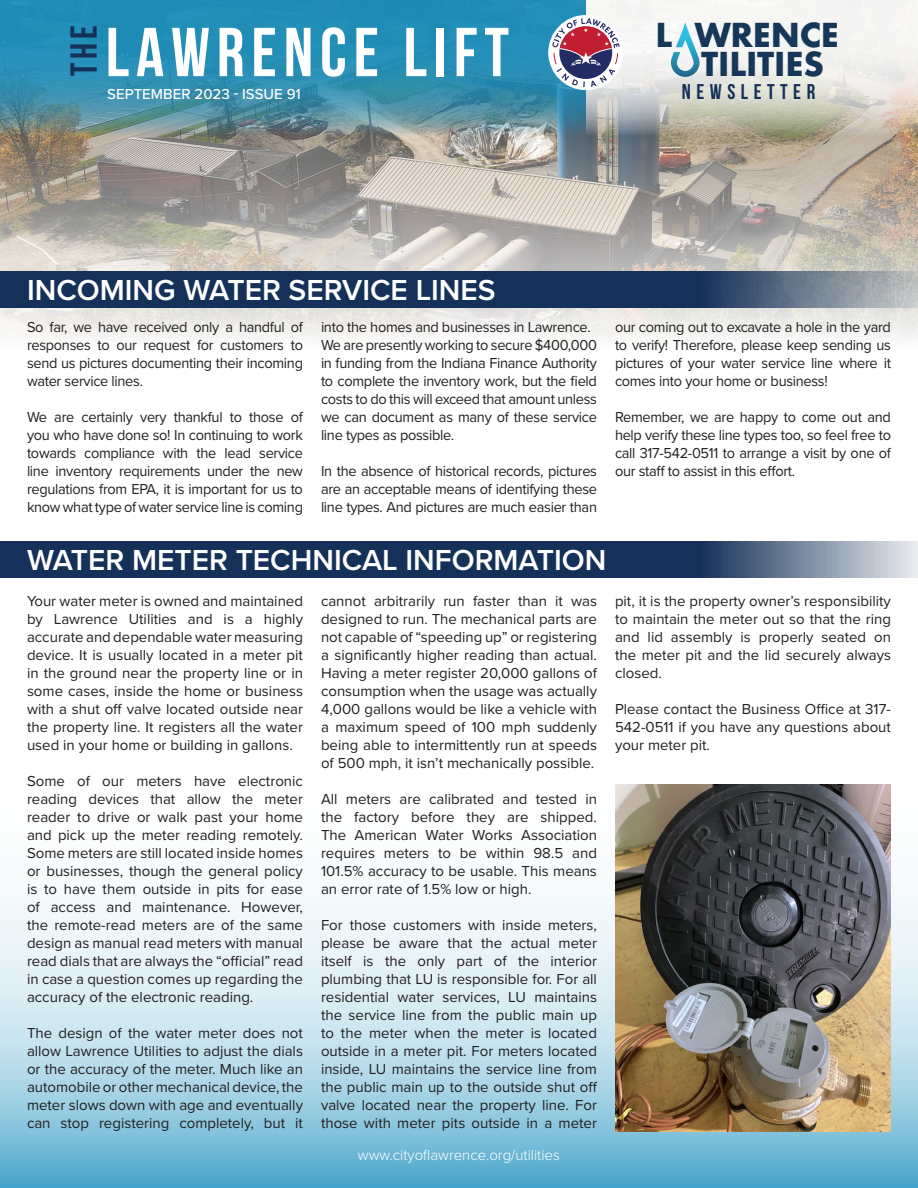
<style>
.page{position:relative;width:918px;height:1188px;background:#fff}
.page>*{position:absolute;margin:0;border:0;box-sizing:border-box;transform-origin:0 0}
.t1{font:700 69px "Bebas Neue";letter-spacing:.1em;color:#fff}
.t2{font:700 37.5px "Bebas Neue";color:#153159}
.t3{font:700 32.1px "Futura";letter-spacing:-.005em;color:#163757}
.Section{font:600 30px "Proxima Nova";color:#fff}
.t4{font:700 21.3px "Bebas Neue";letter-spacing:.26em;color:#153159}
.t5{font:15px/18px "Proxima Nova";color:#231f20;text-align:justify}
.t6{font:15px "Proxima Nova";letter-spacing:-.02em;color:#231f20}
.t7{font:300 15px "Proxima Nova";color:#fff}
.Title_-_Date{font:500 15px "Proxima Nova";color:#fff}
</style>
<div class="page">
<svg style="left:0;top:897px;width:918px;height:291px;background:#b1d8e8"></svg>
<img style="left:0;top:138px;width:918px;height:200px">
<svg style="left:586px;top:0;width:332px;height:138px"></svg>
<svg style="left:0;top:0;width:586px;height:138px;background:#388dac"></svg>
<svg style="left:0;top:271px;width:918px;height:37px;background:#2a4265"></svg>
<svg style="left:0;top:542px;width:918px;height:36px;background:#2e476a"></svg>
<img style="left:615px;top:784px;width:276px;height:348px">
<div style="left:549px;top:16px;width:74px;height:74px;background:#fff;border-radius:50%"></div>
<div style="left:548px;top:15px;width:75px;height:75px;border:1px solid #fff;border-radius:50%"></div>
<svg style="left:552px;top:18px;width:68px;height:69px"></svg>
<svg style="left:671px;top:22px;width:29px;height:55px"></svg>
<h2 class="t2" style="left:63px;top:76px;width:52px;rotate:-90deg">THE</h2>
<h1 class="t1" style="left:106px;top:14px;width:405px">LAWRENCE LIFT</h1>
<p class="Title_-_Date" style="left:107px;top:83px;width:195px">SEPTEMBER 2023 - ISSUE 91</p>
<h3 class="t3" style="left:655px;top:12px;width:185px">L WRENCE</h3>
<h3 class="t4" style="left:682px;top:80px;width:135px">NEWSLETTER</h3>
<h3 class="t3" style="left:701px;top:41px;width:124px">TILITIES</h3>
<p class="Section" style="left:27px;top:267px;width:470px">INCOMING WATER SERVICE LINES</p>
<p class="t5" style="left:27px;top:317px;width:278px">So far, we have received only a handful of responses to our request for customers to send us pictures documenting their incoming water service lines.</p>
<p class="t5" style="left:27px;top:407px;width:278px">We are certainly very thankful to those of you who have done so! In continuing to work towards compliance with the lead service line inventory requirements under the new regulations from EPA, it is important for us to know what type of water service line is coming</p>
<p class="t6" style="left:321px;top:316px;width:271px">into the homes and businesses in Lawrence.</p>
<p class="t5" style="left:321px;top:335px;width:278px">We are presently working to secure $400,000 in funding from the Indiana Finance Authority to complete the inventory work, but the field costs to do this will exceed that amount unless we can document as many of these service line types as possible.</p>
<p class="t5" style="left:321px;top:461px;width:278px">In the absence of historical records, pictures are an acceptable means of identifying these line types. And pictures are much easier than</p>
<p class="t5" style="left:615px;top:317px;width:278px">our coming out to excavate a hole in the yard to verify! Therefore, please keep sending us pictures of your water service line where it comes into your home or business!</p>
<p class="t5" style="left:615px;top:407px;width:278px">Remember, we are happy to come out and help verify these line types too, so feel free to call 317-542-0511 to arrange a visit by one of our staff to assist in this effort.</p>
<p class="Section" style="left:27px;top:537px;width:581px">WATER METER TECHNICAL INFORMATION</p>
<p class="t5" style="left:27px;top:591px;width:278px">Your water meter is owned and maintained by Lawrence Utilities and is a highly accurate and dependable water measuring device. It is usually located in a meter pit in the ground near the property line or in some cases, inside the home or business with a shut off valve located outside near the property line. It registers all the water used in your home or building in gallons.</p>
<p class="t5" style="left:27px;top:771px;width:278px">Some of our meters have electronic reading devices that allow the meter reader to drive or walk past your home and pick up the meter reading remotely.<br>Some meters are still located inside homes or businesses, though the general policy is to have them outside in pits for ease of access and maintenance. However, the remote-read meters are of the same design as manual read meters with manual read dials that are always the “official” read in case a question comes up regarding the accuracy of the electronic reading.</p>
<p class="t5" style="left:27px;top:1023px;width:278px">The design of the water meter does not allow Lawrence Utilities to adjust the dials or the accuracy of the meter. Much like an automobile or other mechanical device, the meter slows down with age and eventually can stop registering completely, but it</p>
<p class="t5" style="left:321px;top:591px;width:278px">cannot arbitrarily run faster than it was designed to run. The mechanical parts are not capable of “speeding up” or registering a significantly higher reading than actual.<br>Having a meter register 20,000 gallons of consumption when the usage was actually 4,000 gallons would be like a vehicle with a maximum speed of 100 mph suddenly being able to intermittently run at speeds of 500 mph, it isn’t mechanically possible.</p>
<p class="t5" style="left:321px;top:789px;width:278px">All meters are calibrated and tested in the factory before they are shipped.<br>The American Water Works Association requires meters to be within 98.5 and 101.5% accuracy to be usable. This means an error rate of 1.5% low or high.</p>
<p class="t5" style="left:321px;top:915px;width:278px">For those customers with inside meters, please be aware that the actual meter itself is the only part of the interior plumbing that LU is responsible for. For all residential water services, LU maintains the service line from the public main up to the meter when the meter is located outside in a meter pit. For meters located inside, LU maintains the service line from the public main up to the outside shut off valve located near the property line. For those with meter pits outside in a meter</p>
<p class="t7" style="left:358px;top:1144px;width:204px">www.cityoflawrence.org/utilities</p>
<p class="t5" style="left:615px;top:591px;width:278px">pit, it is the property owner’s responsibility to maintain the meter out so that the ring and lid assembly is properly seated on the meter pit and the lid securely always closed.</p>
<p class="t5" style="left:615px;top:699px;width:278px">Please contact the Business Office at 317- 542-0511 if you have any questions about your meter pit.</p>
</div>
